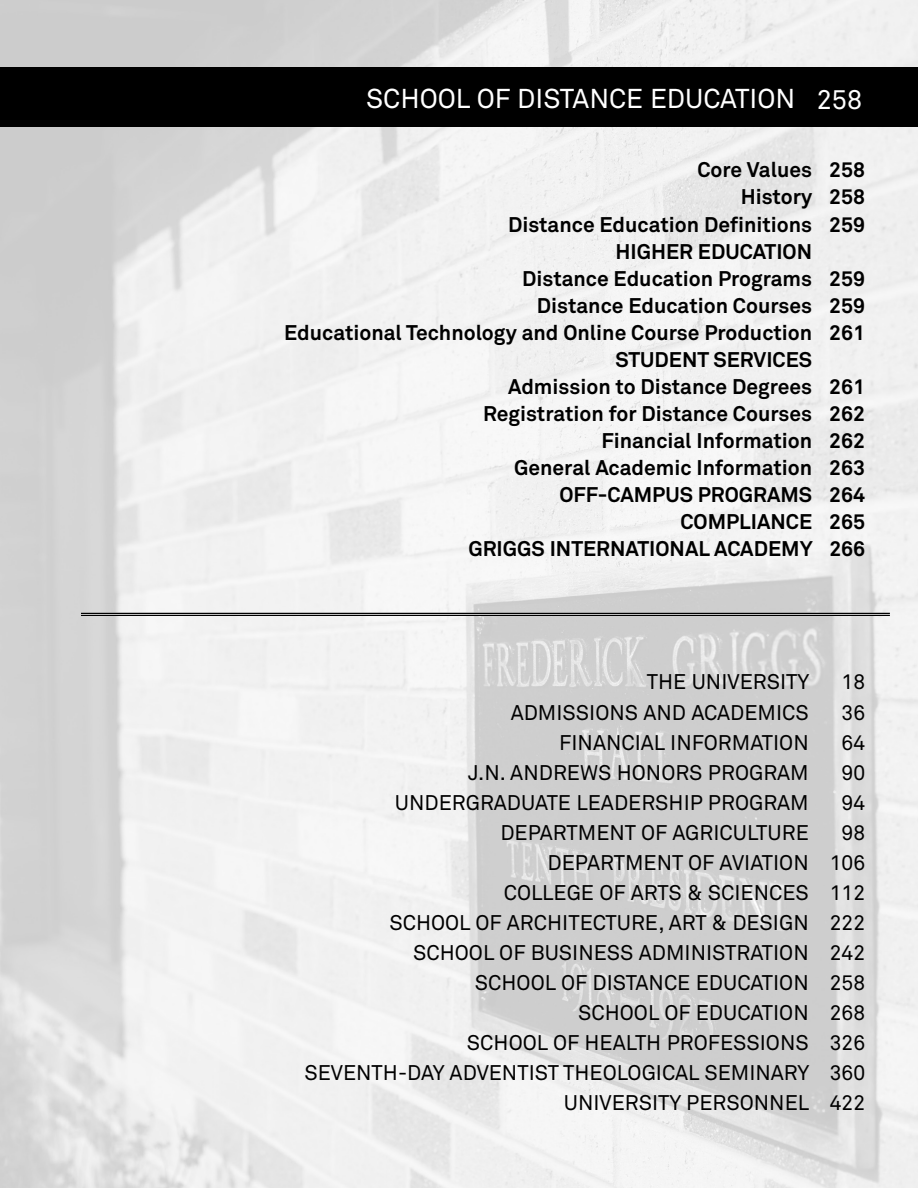
<style>
.page{position:relative;width:918px;height:1188px;background:#fff}
.page>*{position:absolute;margin:0;border:0;box-sizing:border-box;transform-origin:0 0}
.t1{font:27px "Akkurat Pro";color:#fff}
.t2{font:21px/30px "Akkurat Pro";color:#000;text-align:right}
.t3{font:700 21px/27px "Akkurat Pro";color:#000;text-align:right}
</style>
<div class="page">
<img style="left:0;top:0;width:918px;height:1188px">
<div style="left:0;top:68px;width:918px;height:59px;background:#000"></div>
<hr style="left:81px;top:613px;width:809px;height:3px;background:#fff">
<hr style="left:81px;top:613px;width:809px;height:1px;background:#000">
<hr style="left:81px;top:615px;width:809px;height:1px;background:#000">
<p class="t1" style="left:366px;top:83px;width:18px">SCH</p>
<p class="t1" style="left:420px;top:83px;width:246px">OOL OF DISTANCE EDUCATI</p>
<p class="t1" style="left:757px;top:83px;width:106px">ON 258</p>
<p class="t3" style="left:697px;top:157px;width:169px">Core Values 258</p>
<p class="t3" style="left:741px;top:184px;width:126px">History 258</p>
<p class="t3" style="left:508px;top:211px;width:359px">Distance Education Definitions 259</p>
<p class="t3" style="left:615px;top:238px;width:198px">Higher Education</p>
<p class="t3" style="left:522px;top:265px;width:345px">Distance Education Programs 259</p>
<p class="t3" style="left:537px;top:292px;width:330px">Distance Education Courses 259</p>
<p class="t3" style="left:284px;top:319px;width:583px">Educational Technology and Online Course Production 261</p>
<p class="t3" style="left:615px;top:346px;width:191px">STUDENT SERVICES</p>
<p class="t3" style="left:508px;top:373px;width:359px">Admission to Distance Degrees 261</p>
<p class="t3" style="left:483px;top:400px;width:383px">Registration for Distance Courses 262</p>
<p class="t3" style="left:601px;top:427px;width:265px">Financial Information 262</p>
<p class="t3" style="left:514px;top:454px;width:353px">General Academic Information 263</p>
<p class="t3" style="left:559px;top:481px;width:11px">OFF</p>
<p class="t3" style="left:598px;top:481px;width:127px">-CAM PUS PROGRAMS</p>
<p class="t3" style="left:680px;top:481px;width:186px">264<br>COM PLIANCE 265</p>
<p class="t3" style="left:468px;top:535px;width:49px">GRIGGS</p>
<p class="t3" style="left:550px;top:535px;width:62px">INTERNA</p>
<p class="t3" style="left:637px;top:535px;width:33px">TIONAL</p>
<p class="t3" style="left:714px;top:535px;width:152px">ACADEMY 266</p>
<p class="t2" style="left:647px;top:668px;width:105px">THE UNIVERSIT</p>
<p class="t2" style="left:797px;top:668px;width:13px">Y</p>
<p class="t2" style="left:842px;top:668px;width:25px">18</p>
<p class="t2" style="left:511px;top:698px;width:26px">ADMISSI</p>
<p class="t2" style="left:595px;top:698px;width:63px">ONS AND</p>
<p class="t2" style="left:691px;top:698px;width:26px">ACADEMICS</p>
<p class="t2" style="left:842px;top:698px;width:25px">36</p>
<p class="t2" style="left:559px;top:728px;width:25px">FINANCIAL</p>
<p class="t2" style="left:670px;top:728px;width:61px">INFORMATI</p>
<p class="t2" style="left:779px;top:728px;width:22px">ON</p>
<p class="t2" style="left:842px;top:728px;width:25px">64</p>
<p class="t2" style="left:468px;top:758px;width:342px">J.N . ANDREWS HONORS PROGRAM</p>
<p class="t2" style="left:842px;top:758px;width:25px">90</p>
<p class="t2" style="left:395px;top:788px;width:14px">UNDERGRADUATE</p>
<p class="t2" style="left:576px;top:788px;width:14px">LEADERSHIP</p>
<p class="t2" style="left:708px;top:788px;width:54px">PROGRAM</p>
<p class="t2" style="left:842px;top:788px;width:25px">94</p>
<p class="t2" style="left:500px;top:818px;width:310px">DEPARTMENT OF AGRICULTURE</p>
<p class="t2" style="left:548px;top:818px;width:319px">98<br>DEPARTMENT OF AVIATION 106</p>
<p class="t2" style="left:504px;top:878px;width:41px">COLLEGE</p>
<p class="t2" style="left:599px;top:878px;width:58px">OF ARTS</p>
<p class="t2" style="left:687px;top:878px;width:46px">&amp; SCIENCES</p>
<p class="t2" style="left:830px;top:878px;width:37px">112</p>
<p class="t2" style="left:389px;top:908px;width:144px">SCHOOL OF ARCHITECTURE</p>
<p class="t2" style="left:658px;top:908px;width:208px">, ART &amp; DESIGN 222</p>
<p class="t2" style="left:413px;top:938px;width:145px">SCHOOL OF BUSINESS</p>
<p class="t2" style="left:475px;top:938px;width:392px;text-align:left;text-indent:164px">ADMINISTRATION 242<br>SCHOOL OF DISTANCE EDUCATI</p>
<p class="t2" style="left:779px;top:968px;width:22px">ON</p>
<p class="t2" style="left:830px;top:968px;width:37px">258</p>
<p class="t2" style="left:578px;top:998px;width:143px">SCHOOL OF EDUCATI</p>
<p class="t2" style="left:779px;top:998px;width:22px">ON</p>
<p class="t2" style="left:467px;top:998px;width:400px">268<br>SCHOOL OF HEALTH PROFESSIONS 326</p>
<p class="t2" style="left:304px;top:1058px;width:53px">SEVENTH</p>
<p class="t2" style="left:398px;top:1058px;width:104px">-DAY ADVENTIST</p>
<p class="t2" style="left:563px;top:1058px;width:91px">THEOLOGICAL</p>
<p class="t2" style="left:704px;top:1058px;width:28px">SEMINAR</p>
<p class="t2" style="left:797px;top:1058px;width:69px">Y 360</p>
<p class="t2" style="left:564px;top:1088px;width:61px">UNIVERSIT</p>
<p class="t2" style="left:670px;top:1088px;width:44px">Y PERS</p>
<p class="t2" style="left:740px;top:1088px;width:26px">ONNEL</p>
<p class="t2" style="left:830px;top:1088px;width:37px">422</p>
</div>
